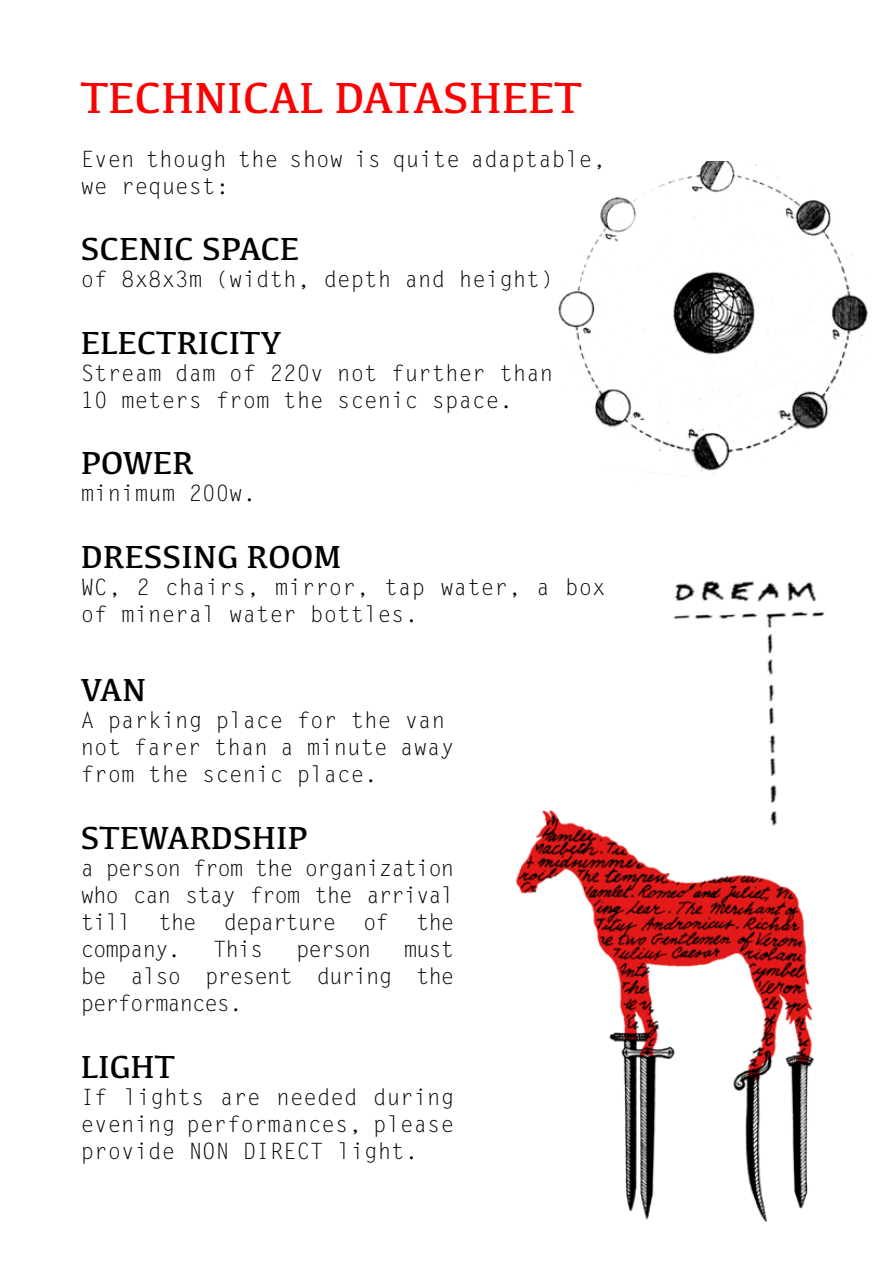
<style>
.page{position:relative;width:893px;height:1263px;background:#fff}
.page>*{position:absolute;margin:0;border:0;box-sizing:border-box;transform-origin:0 0}
.t1{font:45px "Kefa";color:#fd0002}
.t2{font:33px "Kefa";color:#000}
.t3{font:22.5px/27px "Letter Gothic Std";color:#000}
</style>
<div class="page">
<img style="left:558px;top:162px;width:310px;height:311px">
<img style="left:515px;top:580px;width:310px;height:642px">
<h1 class="t1" style="left:81px;top:71px;width:503px">TECHNICAL DATASHEET</h1>
<p class="t3" style="left:81px;top:146px;width:527px">Even though the show is quite adaptable, we request:</p>
<h2 class="t2" style="left:81px;top:229px;width:220px">SCENIC SPACE</h2>
<p class="t3" style="left:81px;top:266px;width:474px">of 8x8x3m (width, depth and height)</p>
<h2 class="t2" style="left:81px;top:323px;width:202px">ELECTRICITY</h2>
<p class="t3" style="left:81px;top:360px;width:474px">Stream dam of 220v not further than<br>10 meters from the scenic space.</p>
<h2 class="t2" style="left:81px;top:444px;width:115px">POWER</h2>
<p class="t3" style="left:81px;top:481px;width:177px">minimum 200w.</p>
<h2 class="t2" style="left:81px;top:537px;width:262px">DRESSING ROOM</h2>
<p class="t3" style="left:81px;top:574px;width:526px">WC, 2 chairs, mirror, tap water, a box of mineral water bottles.</p>
<h2 class="t2" style="left:81px;top:670px;width:67px">VAN</h2>
<p class="t3" style="left:81px;top:707px;width:375px">A parking place for the van not farer than a minute away from the scenic place.</p>
<h2 class="t2" style="left:81px;top:818px;width:228px">STEWARDSHIP</h2>
<p class="t3" style="left:81px;top:855px;width:375px;text-align:justify">a person from the organization who can stay from the arrival till the departure of the company.</p>
<p class="t3" style="left:213px;top:936px;width:52px">This</p>
<p class="t3" style="left:296px;top:936px;width:77px">person</p>
<p class="t3" style="left:81px;top:936px;width:375px;text-align:justify;text-indent:323px">must be also present during the performances.</p>
<h2 class="t2" style="left:81px;top:1047px;width:95px">LIGHT</h2>
<p class="t3" style="left:81px;top:1084px;width:375px;text-align:justify">If lights are needed during evening performances, please provide NON DIRECT light.</p>
</div>
